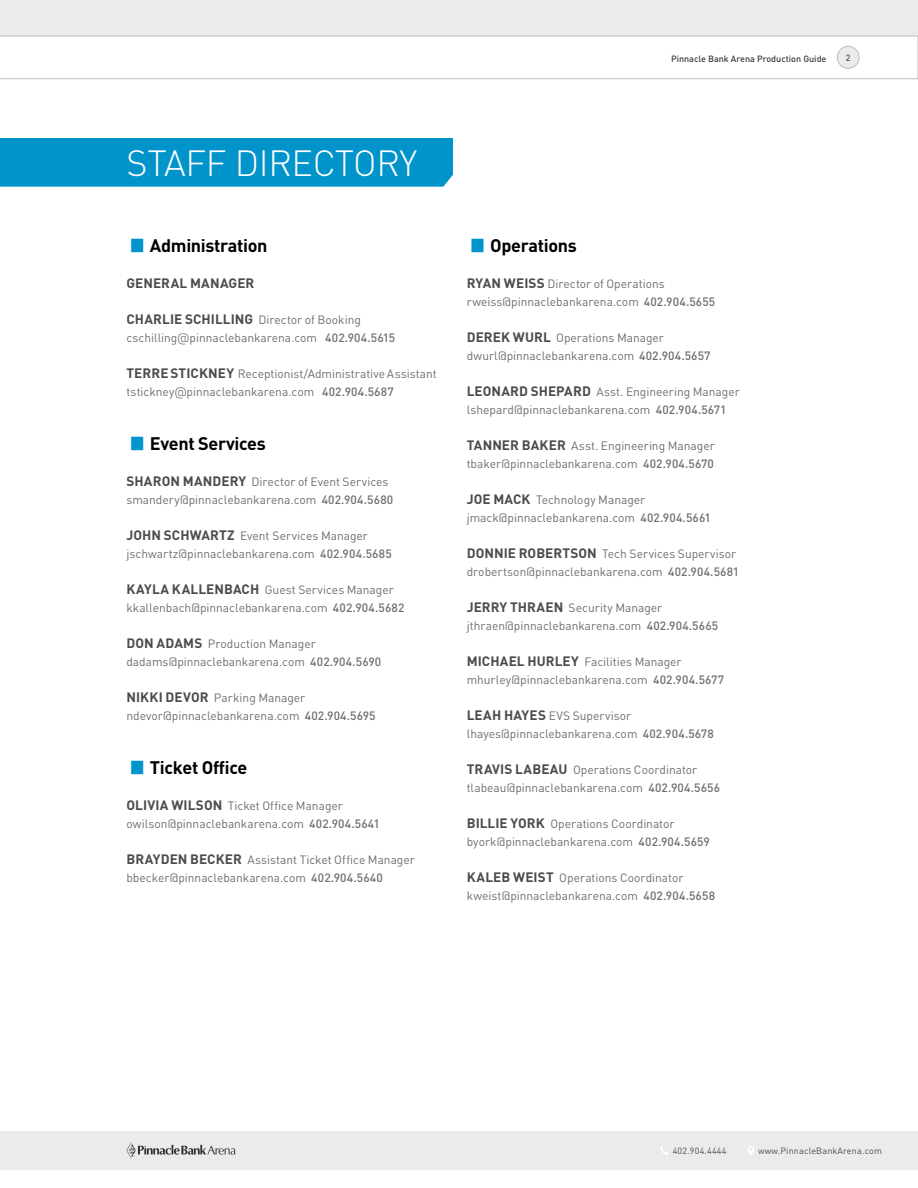
<style>
.page{position:relative;width:918px;height:1188px;background:#fff}
.page>*{position:absolute;margin:0;border:0;box-sizing:border-box;transform-origin:0 0}
.t1{font:700 48px "Titillium";color:#0094ca}
.t2{font:300 36px "DIN Pro";letter-spacing:-.01em;color:#fff}
.t3{font:700 18px "DIN Pro";letter-spacing:-.02em;color:#000}
.t4{font:700 13.5px "DIN Pro";letter-spacing:.01em;color:#4b4b4d}
.t5{font:12px/18px "DIN Pro";color:#6d6e71}
.t6{font:9px "DIN Pro";letter-spacing:.02em;color:#4b4b4d}
.t7{font:500 9px "DIN Pro";color:#000}
.t8{font:500 9px "DIN Pro";color:#4b4b4d}
.s1{font-weight:700;font-size:13.5px;color:#4b4b4d}
.s2{font-family:"Titillium Text 22 L";font-weight:300}
.s3{font-weight:500}
</style>
<div class="page">
<div style="left:0;top:0;width:918px;height:36px;background:#ebebeb"></div>
<div style="left:0;top:1131px;width:918px;height:39px;background:#ebebeb"></div>
<svg style="left:0;top:36px;width:918px;height:43px"></svg>
<div style="left:837px;top:46px;width:22px;height:22px;background:#ebebeb;border-radius:50%"></div>
<div style="left:837px;top:46px;width:23px;height:23px;border:1px solid #bcbec0;border-radius:50%"></div>
<svg style="left:126px;top:1142px;width:110px;height:17px"></svg>
<svg style="left:660px;top:1146px;width:9px;height:9px"></svg>
<svg style="left:748px;top:1146px;width:6px;height:9px"></svg>
<div style="left:0;top:138px;width:453px;height:49px;background:#0094ca"></div>
<p class="t7" style="left:671px;top:53px;width:157px">Pinnacle Bank Arena Production Guide</p>
<p class="t8" style="left:846px;top:51px;width:6px">2</p>
<h2 class="t2" style="left:127px;top:139px;width:292px">STAFF DIRECTORY</h2>
<h1 class="t1" style="left:126px;top:204px;width:23px">•</h1>
<h3 class="t3" style="left:150px;top:233px;width:119px">Administration</h3>
<p class="t4" style="left:127px;top:274px;width:129px">GENERAL MANAGER</p>
<p class="t5" style="left:126px;top:310px;width:270px"><span class="s1">CHARLIE SCHILLING</span> Director of Booking cschilling<span class="s2">@</span>pinnaclebankarena.com <span class="s3">402.904.5615</span></p>
<p class="t5" style="left:126px;top:364px;width:312px"><span class="s1">TERRE STICKNEY</span> Receptionist/Administrative Assistant tstickney<span class="s2">@</span>pinnaclebankarena.com <span class="s3">402.904.5687</span></p>
<h1 class="t1" style="left:126px;top:402px;width:23px">•</h1>
<h3 class="t3" style="left:150px;top:431px;width:117px">Event Services</h3>
<p class="t5" style="left:126px;top:472px;width:268px"><span class="s1">SHARON MANDERY</span> Director of Event Services smandery@pinnaclebankarena.com <span class="s3">402.904.5680</span></p>
<p class="t5" style="left:126px;top:526px;width:267px"><span class="s1">JOHN SCHWARTZ</span> Event Services Manager jschwartz@pinnaclebankarena.com <span class="s3">402.904.5685</span></p>
<p class="t5" style="left:126px;top:580px;width:280px"><span class="s1">KAYLA KALLENBACH</span> Guest Services Manager kkallenbach@pinnaclebankarena.com <span class="s3">402.904.5682</span></p>
<p class="t5" style="left:126px;top:634px;width:256px"><span class="s1">DON ADAMS</span> Production Manager dadams@pinnaclebankarena.com <span class="s3">402.904.5690</span></p>
<p class="t5" style="left:126px;top:688px;width:251px"><span class="s1">NIKKI DEVOR</span> Parking Manager ndevor@pinnaclebankarena.com <span class="s3">402.904.5695</span></p>
<h1 class="t1" style="left:126px;top:726px;width:23px">•</h1>
<h3 class="t3" style="left:150px;top:755px;width:99px">Ticket Office</h3>
<p class="t5" style="left:126px;top:796px;width:255px"><span class="s1">OLIVIA WILSON</span> Ticket Office Manager owilson@pinnaclebankarena.com <span class="s3">402.904.5641</span></p>
<p class="t5" style="left:126px;top:850px;width:290px"><span class="s1">BRAYDEN BECKER</span> Assistant Ticket Office Manager bbecker@pinnaclebankarena.com <span class="s3">402.904.5640</span></p>
<h1 class="t1" style="left:467px;top:204px;width:23px">•</h1>
<h3 class="t3" style="left:490px;top:233px;width:88px">Operations</h3>
<p class="t5" style="left:467px;top:274px;width:250px"><span class="s1">RYAN WEISS</span> Director of Operations rweiss@pinnaclebankarena.com <span class="s3">402.904.5655</span></p>
<p class="t5" style="left:467px;top:328px;width:245px"><span class="s1">DEREK WURL</span> Operations Manager dwurl@pinnaclebankarena.com <span class="s3">402.904.5657</span></p>
<p class="t5" style="left:467px;top:382px;width:275px"><span class="s1">LEONARD SHEPARD</span> Asst. Engineering Manager lshepard@pinnaclebankarena.com <span class="s3">402.904.5671</span></p>
<p class="t5" style="left:467px;top:436px;width:250px"><span class="s1">TANNER BAKER</span> Asst. Engineering Manager tbaker@pinnaclebankarena.com <span class="s3">402.904.5670</span></p>
<p class="t5" style="left:467px;top:490px;width:246px"><span class="s1">JOE MACK</span> Technology Manager jmack@pinnaclebankarena.com <span class="s3">402.904.5661</span></p>
<p class="t5" style="left:467px;top:544px;width:274px"><span class="s1">DONNIE ROBERTSON</span> Tech Services Supervisor drobertson@pinnaclebankarena.com <span class="s3">402.904.5681</span></p>
<p class="t5" style="left:467px;top:598px;width:253px"><span class="s1">JERRY THRAEN</span> Security Manager jthraen@pinnaclebankarena.com <span class="s3">402.904.5665</span></p>
<p class="t5" style="left:467px;top:652px;width:259px"><span class="s1">MICHAEL HURLEY</span> Facilities Manager mhurley@pinnaclebankarena.com <span class="s3">402.904.5677</span></p>
<p class="t5" style="left:467px;top:706px;width:249px"><span class="s1">LEAH HAYES</span> EVS Supervisor lhayes@pinnaclebankarena.com <span class="s3">402.904.5678</span></p>
<p class="t5" style="left:467px;top:760px;width:255px"><span class="s1">TRAVIS LABEAU</span> Operations Coordinator tlabeau@pinnaclebankarena.com <span class="s3">402.904.5656</span></p>
<p class="t5" style="left:467px;top:814px;width:245px"><span class="s1">BILLIE YORK</span> Operations Coordinator byork@pinnaclebankarena.com <span class="s3">402.904.5659</span></p>
<p class="t5" style="left:467px;top:868px;width:250px"><span class="s1">KALEB WEIST</span> Operations Coordinator kweist@pinnaclebankarena.com <span class="s3">402.904.5658</span></p>
<p class="t6" style="left:673px;top:1144px;width:55px">402.904.4444</p>
<p class="t6" style="left:758px;top:1144px;width:125px">www.PinnacleBankArena.com</p>
</div>
